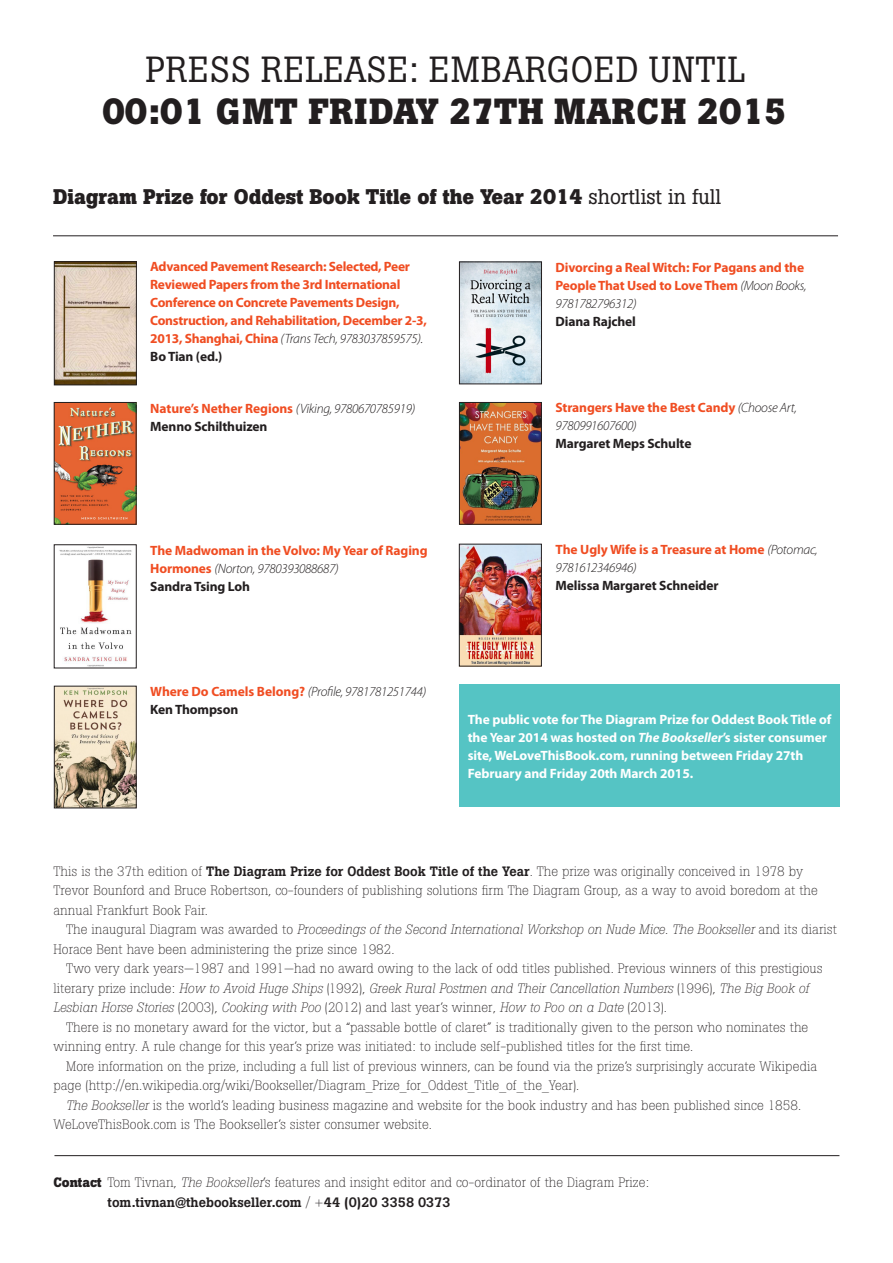
<style>
.page{position:relative;width:893px;height:1263px;background:#fff}
.page>*{position:absolute;margin:0;border:0;box-sizing:border-box;transform-origin:0 0}
.t1{font:36px "Boton";letter-spacing:.02em;color:#221e1f}
.t2{font:700 36px "Boton";letter-spacing:.01em;color:#221e1f}
.t3{font:700 21px "Boton";color:#231f20}
.Diarist_Para_2{font:300 13.5px/19.5px "Boton";color:#231f20}
.Diarist_Para_2-2{font:700 13.5px/18px "Myriad Pro";letter-spacing:-.02em;color:#f04d22}
.Diarist_Para_2-3{font:700 13.5px/18px "Myriad Pro";letter-spacing:-.005em;color:#fff}
.Diarist_Para_2-4{font:700 13.5px "Myriad Pro";letter-spacing:-.01em;color:#231f20}
.Diarist_Para_2-5{font:italic 300 13.5px "Myriad Pro";letter-spacing:-.02em;color:#231f20}
.Diarist_Para_2-6{font:500 13.5px "Boton";color:#231f20}
.s1{font-weight:400}
.s2{font-weight:300;font-style:italic;color:#231f20}
.s3{font-weight:700;font-style:normal;color:#f04d22}
.s4{font-style:italic}
.s5{font-weight:500}
.s6{font-weight:700}
.s7{font-weight:300}
</style>
<div class="page">
<hr style="left:54px;top:1155px;width:785px;height:1px;background:#231f20">
<img style="left:461px;top:404px;width:79px;height:118px">
<div style="left:459px;top:402px;width:83px;height:122px;border:1px solid #231f20"></div>
<div style="left:459px;top:685px;width:381px;height:122px;background:#55c4c4"></div>
<hr style="left:53px;top:236px;width:785px;height:1px;background:#231f20">
<img style="left:56px;top:263px;width:79px;height:120px">
<div style="left:54px;top:261px;width:83px;height:124px;border:1px solid #231f20"></div>
<img style="left:461px;top:264px;width:79px;height:118px">
<div style="left:459px;top:262px;width:83px;height:122px;border:1px solid #231f20"></div>
<img style="left:56px;top:404px;width:78px;height:118px">
<div style="left:54px;top:402px;width:82px;height:122px;border:1px solid #231f20"></div>
<img style="left:59px;top:546px;width:73px;height:120px">
<img style="left:461px;top:546px;width:79px;height:118px">
<div style="left:459px;top:544px;width:83px;height:122px;border:1px solid #231f20"></div>
<img style="left:56px;top:688px;width:78px;height:118px">
<div style="left:54px;top:686px;width:82px;height:122px;border:1px solid #231f20"></div>
<p class="t1" style="left:146px;top:47px;width:601px">PRESS RELEASE: EMBARGOED UNTIL</p>
<p class="t2" style="left:102px;top:90px;width:686px">00:01 GMT FRIDAY 27TH MARCH 2015</p>
<p class="t3" style="left:53px;top:185px;width:670px">Diagram Prize for Oddest Book Title of the Year 2014 <span class="s1">shortlist in full</span></p>
<p class="Diarist_Para_2-2" style="left:150px;top:257px;width:278px">Advanced Pavement Research: Selected, Peer Reviewed Papers from the 3rd International Conference on Concrete Pavements Design, Construction, and Rehabilitation, December 2-3, 2013, Shanghai, China <span class="s2">(Trans Tech, 9783037859575).</span></p>
<p class="Diarist_Para_2-4" style="left:150px;top:348px;width:74px">Bo Tian (ed.)</p>
<p class="Diarist_Para_2-5" style="left:150px;top:400px;width:267px"><span class="s3">Nature’s Nether Regions</span> (Viking, 9780670785919)</p>
<p class="Diarist_Para_2-4" style="left:150px;top:418px;width:119px">Menno Schilthuizen</p>
<p class="Diarist_Para_2-2" style="left:150px;top:541px;width:279px">The Madwoman in the Volvo: My Year of Raging<br>Hormones <span class="s2">(Norton, 9780393088687)</span></p>
<p class="Diarist_Para_2-4" style="left:150px;top:577px;width:101px">Sandra Tsing Loh</p>
<p class="Diarist_Para_2-5" style="left:150px;top:683px;width:278px"><span class="s3">Where Do Camels Belong?</span> (Profile, 9781781251744)</p>
<p class="Diarist_Para_2-4" style="left:150px;top:700px;width:89px">Ken Thompson</p>
<p class="Diarist_Para_2-2" style="left:555px;top:258px;width:253px">Divorcing a Real Witch: For Pagans and the<br>People That Used to Love Them <span class="s2">(Moon Books,<br>9781782796312)</span></p>
<p class="Diarist_Para_2-4" style="left:555px;top:313px;width:82px">Diana Rajchel</p>
<p class="Diarist_Para_2-2" style="left:555px;top:398px;width:243px">Strangers Have the Best Candy <span class="s2">(Choose Art,<br>9780991607600)</span></p>
<p class="Diarist_Para_2-4" style="left:555px;top:435px;width:137px">Margaret Meps Schulte</p>
<p class="Diarist_Para_2-2" style="left:555px;top:540px;width:264px">The Ugly Wife is a Treasure at Home <span class="s2">(Potomac,<br>9781612346946)</span></p>
<p class="Diarist_Para_2-4" style="left:555px;top:577px;width:165px">Melissa Margaret Schneider</p>
<p class="Diarist_Para_2-3" style="left:468px;top:710px;width:365px">The public vote for The Diagram Prize for Oddest Book Title of the Year 2014 was hosted on <span class="s4">The Bookseller</span>’s sister consumer site, WeLoveThisBook.com, running between Friday 27th February and Friday 20th March 2015.</p>
<p class="Diarist_Para_2" style="left:54px;top:861px;width:766px">This is the 37th edition of <span class="s5">The Diagram Prize for Oddest Book Title of the Year</span>. The prize was originally conceived in 1978 by<br>Trevor Bounford and Bruce Robertson, co-founders of publishing solutions firm The Diagram Group, as a way to avoid boredom at the annual Frankfurt Book Fair.</p>
<p class="Diarist_Para_2" style="left:54px;top:920px;width:785px;text-indent:13px">The inaugural Diagram was awarded to <span class="s4">Proceedings of the Second International Workshop on Nude Mice</span>. <span class="s4">The Bookseller</span> and its diarist<br>Horace Bent have been administering the prize since 1982.</p>
<p class="Diarist_Para_2" style="left:54px;top:959px;width:771px;text-indent:13px">Two very dark years—1987 and 1991—had no award owing to the lack of odd titles published. Previous winners of this prestigious literary prize include: <span class="s4">How to Avoid Huge Ships</span> (1992), <span class="s4">Greek Rural Postmen and Their Cancellation Numbers</span> (1996), <span class="s4">The Big Book of<br>Lesbian Horse Stories</span> (2003), <span class="s4">Cooking with Poo</span> (2012) and last year’s winner, <span class="s4">How to Poo on a Date</span> (2013).</p>
<p class="Diarist_Para_2" style="left:54px;top:1017px;width:756px;text-indent:13px">There is no monetary award for the victor, but a “passable bottle of claret” is traditionally given to the person who nominates the winning entry. A rule change for this year’s prize was initiated: to include self-published titles for the first time.</p>
<p class="Diarist_Para_2" style="left:54px;top:1056px;width:765px;text-indent:13px">More information on the prize, including a full list of previous winners, can be found via the prize’s surprisingly accurate Wikipedia page (http://en.wikipedia.org/wiki/Bookseller/Diagram_Prize_for_Oddest_Title_of_the_Year).</p>
<p class="Diarist_Para_2" style="left:54px;top:1095px;width:749px;text-indent:13px"><span class="s4">The Bookseller</span> is the world’s leading business magazine and website for the book industry and has been published since 1858.<br>WeLoveThisBook.com is The Bookseller’s sister consumer website.</p>
<p class="Diarist_Para_2" style="left:54px;top:1173px;width:597px"><span class="s6">Contact</span> Tom Tivnan, <span class="s4">The Bookseller</span>’s features and insight editor and co-ordinator of the Diagram Prize:</p>
<p class="Diarist_Para_2-6" style="left:108px;top:1194px;width:345px">tom.tivnan@thebookseller.com <span class="s7">/ +</span>44 (0)20 3358 0373</p>
</div>
